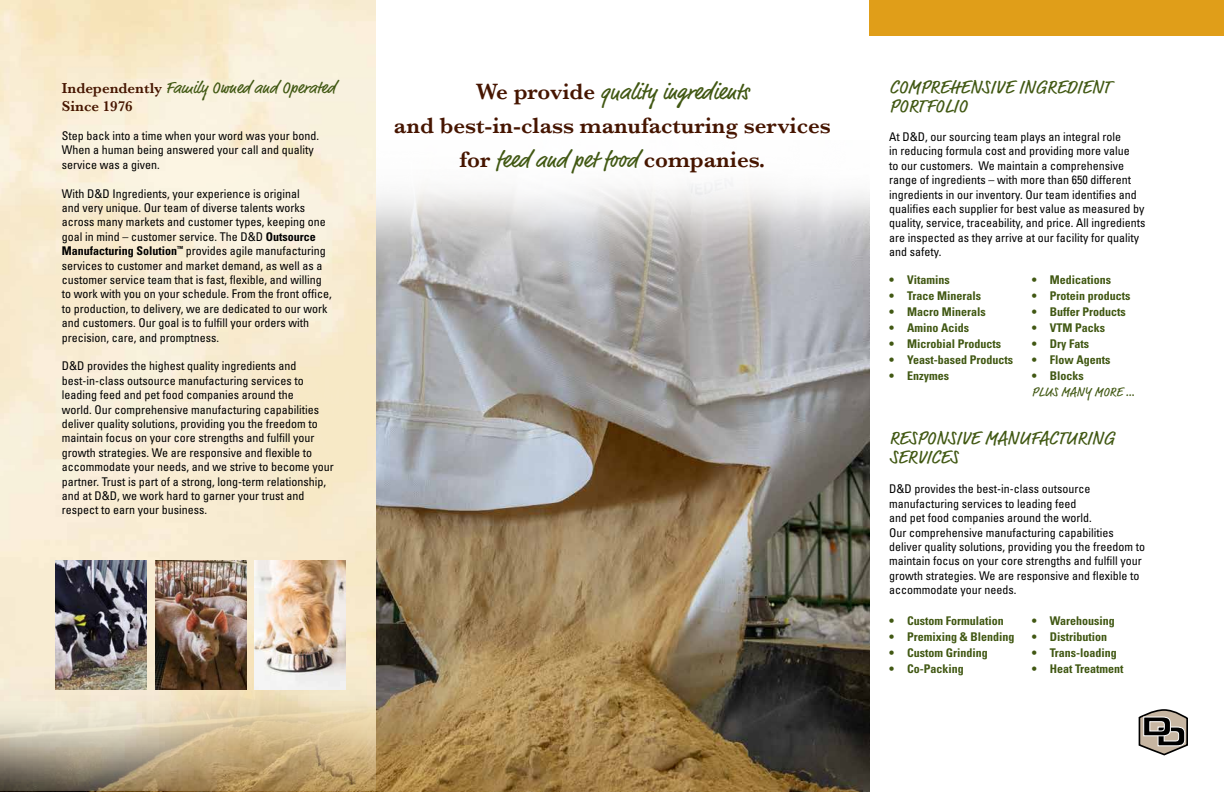
<style>
.page{position:relative;width:1224px;height:792px;background:#fff}
.page>*{position:absolute;margin:0;border:0;box-sizing:border-box;transform-origin:0 0}
.t1{font:23px "Market Pro";color:#415813}
.t2{font:600 23px "Baskerville";color:#461500}
.t3{font:19px/19px "Market Pro";letter-spacing:.01em;color:#415813}
.t4{font:17px "Market Pro";color:#415813}
.t5{font:600 15px "Baskerville";color:#461500}
.t6{font:13px "Market Pro";letter-spacing:.01em;color:#415813}
.t7{font:condensed 12px/14.4px "Univers LT Std";color:#000}
.t8{font:700 condensed 12px "Univers LT Std";color:#415813}
.s1{font-family:"Baskerville";font-weight:600;font-size:15px;color:#461500}
.s2{font-weight:700}
.s3{font-family:"Baskerville";font-weight:600;color:#461500}
</style>
<div class="page">
<img style="left:0;top:180px;width:869px;height:612px">
<img style="left:0;top:0;width:376px;height:791px">
<svg style="left:1138px;top:709px;width:50px;height:47px"></svg>
<img style="left:56px;top:560px;width:91px;height:129px">
<img style="left:156px;top:560px;width:91px;height:129px">
<img style="left:255px;top:560px;width:91px;height:129px">
<div style="left:870px;top:0;width:354px;height:36px;background:#e09e19"></div>
<h3 class="t4" style="left:62px;top:76px;width:275px"><span class="s1">Independently</span> Family Owned and Operated</h3>
<p class="t5" style="left:62px;top:96px;width:72px">Since 1976</p>
<p class="t7" style="left:62px;top:128px;width:259px">Step back into a time when your word was your bond.<br>When a human being answered your call and quality service was a given.</p>
<p class="t7" style="left:62px;top:186px;width:271px">With D&amp;D Ingredients, your experience is original<br>and very unique. Our team of diverse talents works across many markets and customer types, keeping one goal in mind – customer service. The D&amp;D <span class="s2">Outsource Manufacturing Solution</span><sup>™</sup> provides agile manufacturing services to customer and market demand, as well as a customer service team that is fast, flexible, and willing to work with you on your schedule. From the front office, to production, to delivery, we are dedicated to our work and customers. Our goal is to fulfill your orders with precision, care, and promptness.</p>
<p class="t7" style="left:62px;top:359px;width:273px">D&amp;D provides the highest quality ingredients and best-in-class outsource manufacturing services to leading feed and pet food companies around the<br>world. Our comprehensive manufacturing capabilities deliver quality solutions, providing you the freedom to maintain focus on your core strengths and fulfill your growth strategies. We are responsive and flexible to accommodate your needs, and we strive to become your partner. Trust is part of a strong, long-term relationship, and at D&amp;D, we work hard to garner your trust and respect to earn your business.</p>
<h1 class="t1" style="left:476px;top:76px;width:275px"><span class="s3">We provide</span> quality ingredients</h1>
<h1 class="t2" style="left:394px;top:109px;width:438px">and best-in-class manufacturing services</h1>
<h1 class="t1" style="left:459px;top:144px;width:307px"><span class="s3">for</span> feed and pet food <span class="s3">companies.</span></h1>
<h2 class="t3" style="left:889px;top:78px;width:223px">COMPREHENSIVE INGREDIENT<br>PORTFOLIO</h2>
<p class="t7" style="left:889px;top:129px;width:258px">At D&amp;D, our sourcing team plays an integral role<br>in reducing formula cost and providing more value<br>to our customers. We maintain a comprehensive range of ingredients – with more than 650 different ingredients in our inventory. Our team identifies and qualifies each supplier for best value as measured by quality, service, traceability, and price. All ingredients are inspected as they arrive at our facility for quality and safety.</p>
<p class="t8" style="left:889px;top:272px;width:62px">• Vitamins</p>
<p class="t8" style="left:889px;top:288px;width:93px">• Trace Minerals</p>
<p class="t8" style="left:889px;top:304px;width:98px">• Macro Minerals</p>
<p class="t8" style="left:889px;top:320px;width:81px">• Amino Acids</p>
<p class="t8" style="left:889px;top:336px;width:113px">• Microbial Products</p>
<p class="t8" style="left:889px;top:352px;width:125px">• Yeast-based Products</p>
<p class="t8" style="left:889px;top:368px;width:61px">• Enzymes</p>
<p class="t8" style="left:1032px;top:272px;width:81px">• Medications</p>
<p class="t8" style="left:1032px;top:288px;width:100px">• Protein products</p>
<p class="t8" style="left:1032px;top:304px;width:95px">• Buffer Products</p>
<p class="t8" style="left:1032px;top:320px;width:75px">• VTM Packs</p>
<p class="t8" style="left:1032px;top:336px;width:59px">• Dry Fats</p>
<p class="t8" style="left:1032px;top:352px;width:80px">• Flow Agents</p>
<p class="t8" style="left:1032px;top:368px;width:53px">• Blocks</p>
<p class="t6" style="left:1032px;top:383px;width:105px">PLUS MANY MORE …</p>
<h2 class="t3" style="left:889px;top:430px;width:227px">RESPONSIVE MANUFACTURING<br>SERVICES</h2>
<p class="t7" style="left:889px;top:482px;width:257px">D&amp;D provides the best-in-class outsource manufacturing services to leading feed<br>and pet food companies around the world.<br>Our comprehensive manufacturing capabilities deliver quality solutions, providing you the freedom to maintain focus on your core strengths and fulfill your growth strategies. We are responsive and flexible to accommodate your needs.</p>
<p class="t8" style="left:889px;top:613px;width:116px">• Custom Formulation</p>
<p class="t8" style="left:889px;top:629px;width:127px">• Premixing &amp; Blending</p>
<p class="t8" style="left:889px;top:645px;width:100px">• Custom Grinding</p>
<p class="t8" style="left:889px;top:661px;width:76px">• Co-Packing</p>
<p class="t8" style="left:1032px;top:613px;width:85px">• Warehousing</p>
<p class="t8" style="left:1032px;top:629px;width:77px">• Distribution</p>
<p class="t8" style="left:1032px;top:645px;width:87px">• Trans-loading</p>
<p class="t8" style="left:1032px;top:661px;width:93px">• Heat Treatment</p>
</div>
